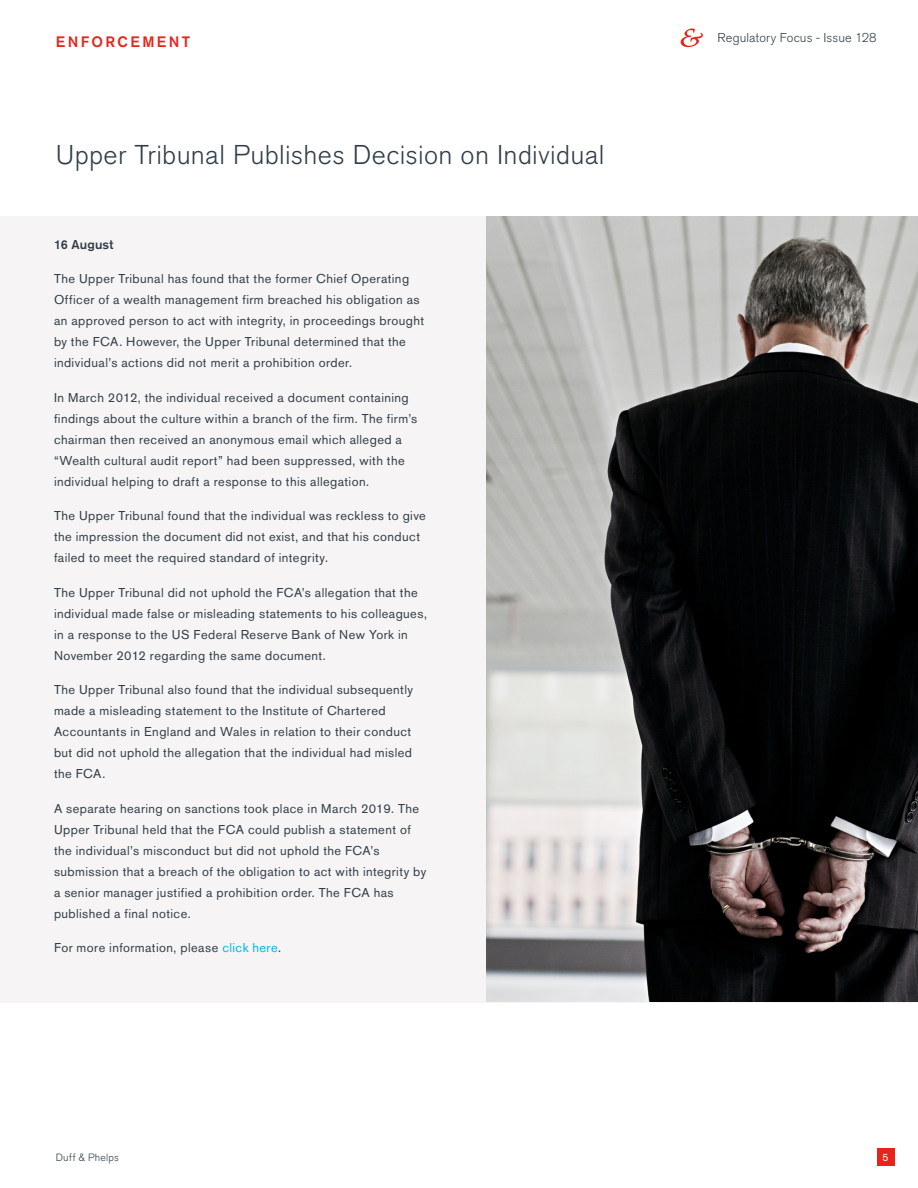
<style>
.page{position:relative;width:918px;height:1188px;background:#fff}
.page>*{position:absolute;margin:0;border:0;box-sizing:border-box;transform-origin:0 0}
.Article_Title{font:300 27px "Akzidenz Grotesk BQ";letter-spacing:.01em;color:#313e48}
.Heading{font:500 15px "Akzidenz Grotesk BQ";letter-spacing:.16em;color:#e72419}
.Body_Text{font:12.75px/21px "Akzidenz Grotesk BQ";letter-spacing:.035em;color:#313e48}
.t1{font:300 12.75px "Akzidenz Grotesk BQ";letter-spacing:.01em;color:#313e48}
.Sub-Heading{font:500 12.75px "Akzidenz Grotesk BQ";letter-spacing:.01em;color:#313e48}
.t2{font:300 10.5px "Akzidenz Grotesk BQ";letter-spacing:.02em;color:#313e48}
.t3{font:10.5px "Akzidenz Grotesk BQ";color:#fff}
.s1{color:#00b5e6}
</style>
<div class="page">
<svg style="left:681px;top:29px;width:22px;height:18px"></svg>
<div style="left:877px;top:1148px;width:18px;height:18px;background:#e72419"></div>
<div style="left:0;top:216px;width:918px;height:787px;background:#f6f4f5"></div>
<img style="left:486px;top:216px;width:432px;height:785px">
<p class="Heading" style="left:56px;top:33px;width:136px">ENFORCEMENT</p>
<p class="Article_Title" style="left:56px;top:139px;width:550px">Upper Tribunal Publishes Decision on Individual</p>
<p class="Sub-Heading" style="left:54px;top:236px;width:61px">16 August</p>
<p class="Body_Text" style="left:54px;top:268px;width:372px">The Upper Tribunal has found that the former Chief Operating Officer of a wealth management firm breached his obligation as an approved person to act with integrity, in proceedings brought by the FCA. However, the Upper Tribunal determined that the individual’s actions did not merit a prohibition order.</p>
<p class="Body_Text" style="left:54px;top:386px;width:365px">In March 2012, the individual received a document containing findings about the culture within a branch of the firm. The firm’s chairman then received an anonymous email which alleged a “Wealth cultural audit report” had been suppressed, with the individual helping to draft a response to this allegation.</p>
<p class="Body_Text" style="left:54px;top:505px;width:373px">The Upper Tribunal found that the individual was reckless to give the impression the document did not exist, and that his conduct failed to meet the required standard of integrity.</p>
<p class="Body_Text" style="left:54px;top:581px;width:375px">The Upper Tribunal did not uphold the FCA’s allegation that the individual made false or misleading statements to his colleagues, in a response to the US Federal Reserve Bank of New York in November 2012 regarding the same document.</p>
<p class="Body_Text" style="left:54px;top:679px;width:361px">The Upper Tribunal also found that the individual subsequently made a misleading statement to the Institute of Chartered Accountants in England and Wales in relation to their conduct but did not uphold the allegation that the individual had misled the FCA.</p>
<p class="Body_Text" style="left:54px;top:797px;width:374px">A separate hearing on sanctions took place in March 2019. The Upper Tribunal held that the FCA could publish a statement of the individual’s misconduct but did not uphold the FCA’s submission that a breach of the obligation to act with integrity by a senior manager justified a prohibition order. The FCA has published a final notice.</p>
<p class="Body_Text" style="left:54px;top:937px;width:229px">For more information, please <span class="s1">click here</span>.</p>
<p class="t1" style="left:718px;top:31px;width:160px">Regulatory Focus - Issue 128</p>
<p class="t2" style="left:56px;top:1152px;width:65px">Duff &amp; Phelps</p>
<p class="t3" style="left:883px;top:1151px;width:8px">5</p>
</div>
